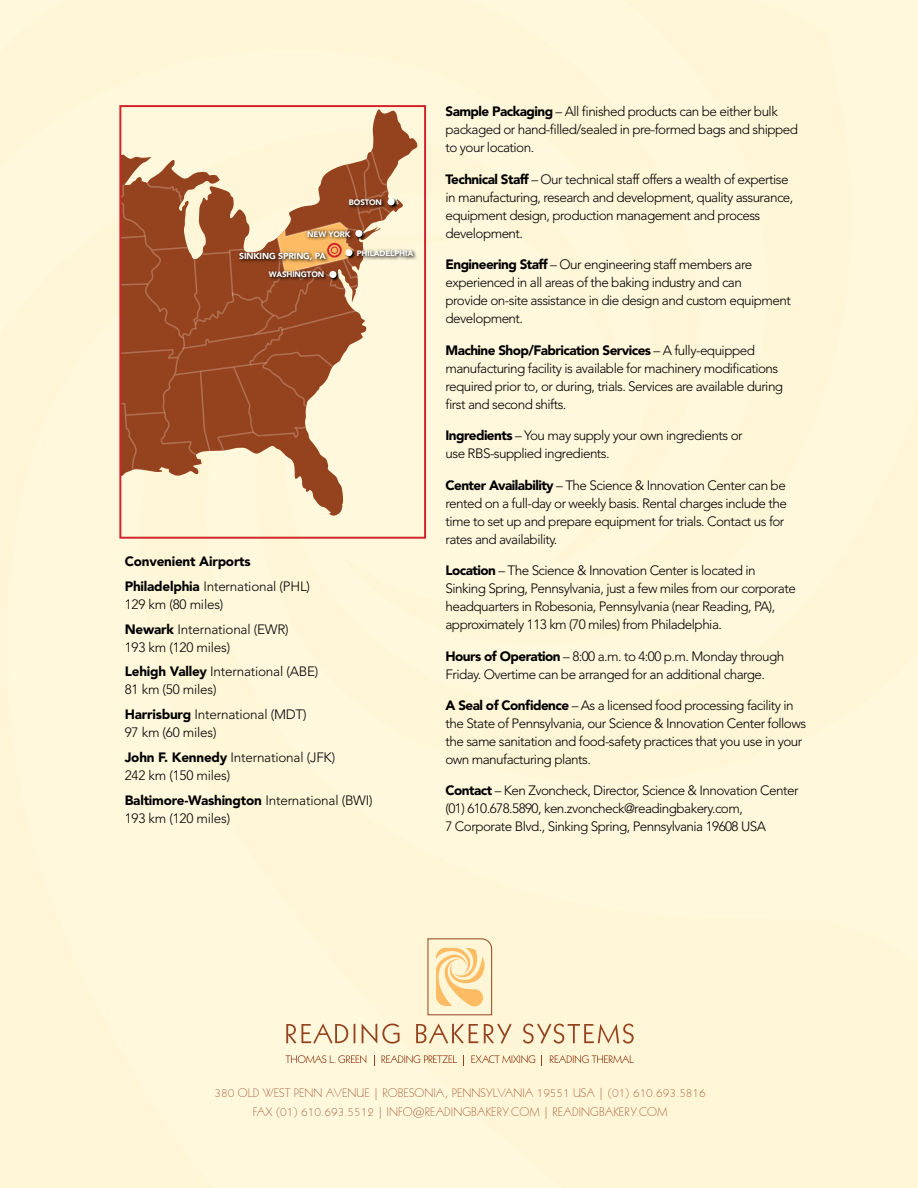
<style>
.page{position:relative;width:918px;height:1188px;background:#fff8dd}
.page>*{position:absolute;margin:0;border:0;box-sizing:border-box;transform-origin:0 0}
.t1{font:300 13.5px/18px "Avenir";letter-spacing:-.04em;color:#000}
.t2{font:300 13.5px/24.8px "Avenir";letter-spacing:-.015em;color:#000}
.t3{font:900 13.5px/24.8px "Avenir";letter-spacing:-.015em;color:#000}
.t4{font:12px/19.5px "Geometric 231 BT Light C";color:#95431f;text-align:center}
.t5{font:900 8.7px "Avenir";letter-spacing:-.015em;color:#fff}
.t6{font:900 7.95px "Avenir";letter-spacing:-.015em;color:#fff}
.s1{font-weight:300}
.s2{font-weight:900}
</style>
<div class="page">
<svg style="left:122px;top:108px;width:298px;height:428px;background:#f7eace"></svg>
<svg style="left:122px;top:151px;width:269px;height:320px;background:#b87e5c"></svg>
<div style="left:119px;top:105px;width:307px;height:434px;border:2px solid #d2232a"></div>
<svg style="left:345px;top:249px;width:10px;height:10px"></svg>
<div style="left:345px;top:249px;width:7px;height:7px;background:#fff;border-radius:50%"></div>
<svg style="left:355px;top:229px;width:11px;height:11px"></svg>
<div style="left:355px;top:230px;width:7px;height:7px;background:#fff;border-radius:50%"></div>
<svg style="left:387px;top:198px;width:11px;height:11px"></svg>
<div style="left:388px;top:198px;width:7px;height:7px;background:#fff;border-radius:50%"></div>
<svg style="left:329px;top:270px;width:11px;height:11px"></svg>
<div style="left:329px;top:271px;width:8px;height:7px;background:#fff;border-radius:50%"></div>
<div style="left:327px;top:243px;width:15px;height:15px;border:2px solid #d2232a;border-radius:50%"></div>
<div style="left:331px;top:247px;width:7px;height:7px;border:1px solid #d2232a;border-radius:50%"></div>
<svg style="left:238px;top:250px;width:92px;height:15px"></svg>
<svg style="left:267px;top:269px;width:62px;height:13px"></svg>
<svg style="left:355px;top:248px;width:63px;height:13px"></svg>
<svg style="left:306px;top:229px;width:49px;height:12px"></svg>
<svg style="left:347px;top:197px;width:39px;height:13px"></svg>
<svg style="left:286px;top:1023px;width:62px;height:21px"></svg>
<svg style="left:354px;top:1024px;width:1px;height:19px"></svg>
<svg style="left:362px;top:1024px;width:38px;height:20px"></svg>
<svg style="left:416px;top:1023px;width:96px;height:21px;background:#e5cbab"></svg>
<svg style="left:523px;top:1024px;width:111px;height:20px;background:#e6cdac"></svg>
<svg style="left:285px;top:1055px;width:81px;height:8px"></svg>
<svg style="left:382px;top:1055px;width:75px;height:8px"></svg>
<svg style="left:471px;top:1055px;width:64px;height:8px"></svg>
<svg style="left:550px;top:1055px;width:84px;height:8px"></svg>
<svg style="left:427px;top:938px;width:65px;height:78px;background:#f8ddaf"></svg>
<p class="t6" style="left:349px;top:198px;width:35px">BOSTON</p>
<p class="t6" style="left:307px;top:229px;width:45px">NEW YORK</p>
<p class="t5" style="left:239px;top:251px;width:88px">SINKING SPRING, PA</p>
<p class="t6" style="left:269px;top:269px;width:57px">WASHINGTON</p>
<p class="t6" style="left:357px;top:249px;width:58px">PHILADELPHIA</p>
<p class="t3" style="left:125px;top:549px;width:187px">Convenient Airports<br>Philadelphia <span class="s1">International (PHL)</span></p>
<p class="t2" style="left:125px;top:592px;width:165px">129 km (80 miles)<br><span class="s2">Newark</span> International (EWR)</p>
<p class="t2" style="left:125px;top:635px;width:195px">193 km (120 miles)<br><span class="s2">Lehigh Valley</span> International (ABE)</p>
<p class="t2" style="left:125px;top:677px;width:183px">81 km (50 miles)<br><span class="s2">Harrisburg</span> International (MDT)</p>
<p class="t2" style="left:125px;top:720px;width:212px">97 km (60 miles)<br><span class="s2">John F. Kennedy</span> International (JFK)</p>
<p class="t2" style="left:125px;top:763px;width:249px">242 km (150 miles)<br><span class="s2">Baltimore-Washington</span> International (BWI)</p>
<p class="t2" style="left:125px;top:805px;width:107px">193 km (120 miles)</p>
<p class="t1" style="left:446px;top:102px;width:354px"><span class="s2">Sample Packaging</span> – All finished products can be either bulk packaged or hand-filled/sealed in pre-formed bags and shipped to your location.</p>
<p class="t1" style="left:446px;top:170px;width:349px"><span class="s2">Technical Staff</span> – Our technical staff offers a wealth of expertise in manufacturing, research and development, quality assurance, equipment design, production management and process development.</p>
<p class="t1" style="left:446px;top:255px;width:347px"><span class="s2">Engineering Staff</span> – Our engineering staff members are experienced in all areas of the baking industry and can<br>provide on-site assistance in die design and custom equipment development.</p>
<p class="t1" style="left:446px;top:341px;width:339px"><span class="s2">Machine Shop/Fabrication Services</span> – A fully-equipped manufacturing facility is available for machinery modifications required prior to, or during, trials. Services are available during first and second shifts.</p>
<p class="t1" style="left:446px;top:426px;width:299px"><span class="s2">Ingredients</span> – You may supply your own ingredients or use RBS-supplied ingredients.</p>
<p class="t1" style="left:446px;top:476px;width:343px"><span class="s2">Center Availability</span> – The Science &amp; Innovation Center can be rented on a full-day or weekly basis. Rental charges include the time to set up and prepare equipment for trials. Contact us for rates and availability.</p>
<p class="t1" style="left:446px;top:561px;width:352px"><span class="s2">Location</span> – The Science &amp; Innovation Center is located in Sinking Spring, Pennsylvania, just a few miles from our corporate headquarters in Robesonia, Pennsylvania (near Reading, PA), approximately 113 km (70 miles) from Philadelphia.</p>
<p class="t1" style="left:446px;top:647px;width:340px"><span class="s2">Hours of Operation</span> – 8:00 a.m. to 4:00 p.m. Monday through<br>Friday. Overtime can be arranged for an additional charge.</p>
<p class="t1" style="left:446px;top:696px;width:362px"><span class="s2">A Seal of Confidence</span> – As a licensed food processing facility in the State of Pennsylvania, our Science &amp; Innovation Center follows the same sanitation and food-safety practices that you use in your own manufacturing plants.</p>
<p class="t1" style="left:446px;top:782px;width:355px"><span class="s2">Contact</span> – Ken Zvoncheck, Director, Science &amp; Innovation Center (01) 610.678.5890, ken.zvoncheck@readingbakery.com,<br>7 Corporate Blvd., Sinking Spring, Pennsylvania 19608 USA</p>
<p class="t4" style="left:215px;top:1082px;width:493px">380 OLD WEST PENN AVENUE | ROBESONIA, PENNSYLVANIA 19551 USA | (01) 610.693.5816<br>FAX (01) 610.693.5512 | INFO@READINGBAKERY.COM | READINGBAKERY.COM</p>
</div>
